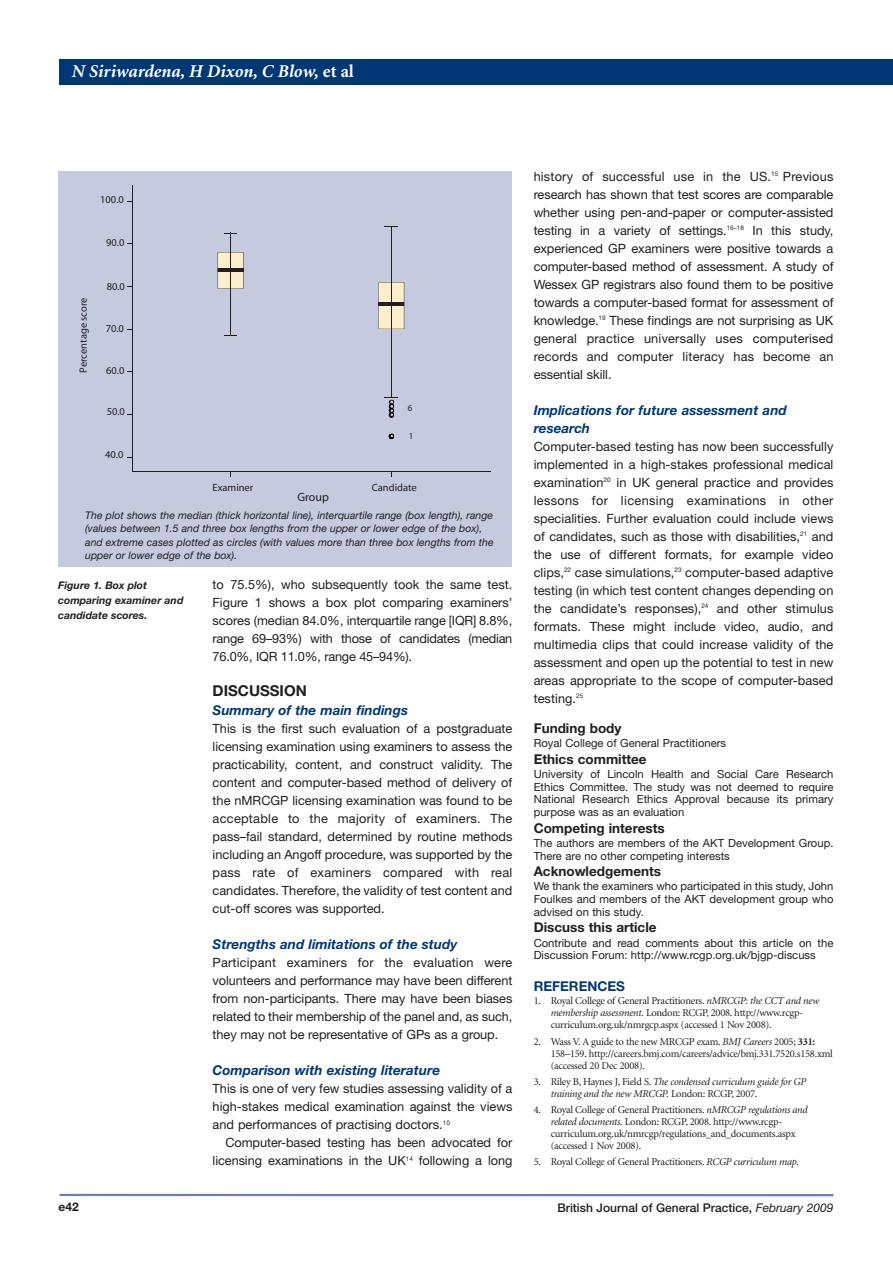
<style>
.page{position:relative;width:893px;height:1263px;background:#fff}
.page>*{position:absolute;margin:0;border:0;box-sizing:border-box;transform-origin:0 0}
.t1{font:italic 700 18px "Minion";color:#fff}
.t2{font:700 15px "Helvetica Neue";color:#231f20}
.t3{font:italic 700 13.5px/18px "Helvetica Neue";color:#013775}
.t4{font:700 13.5px "Helvetica Neue";color:#231f20}
.t5{font:13.5px "Helvetica Neue Bold TT";color:#231f20}
.t6{font:700 13.5px "Helvetica Neue";color:#013775}
.t7{font:12.75px/18px "Helvetica Neue";letter-spacing:-.005em;color:#231f20;text-align:justify}
.t8{font:500 12px "Helvetica Neue";color:#231f20}
.t9{font:12px "Myriad";color:#231f20}
.t10{font:700 12px "Helvetica Neue";color:#231f20}
.t11{font:11.25px/12.8px "Helvetica Neue";color:#231f20;text-align:justify}
.t12{font:10.5px/12px "Minion";letter-spacing:-.025em;color:#231f20}
.t13{font:italic 10.5px/13.5px "Helvetica Neue";color:#231f20}
.t14{font:italic 10.5px/12px "Minion";letter-spacing:-.025em;color:#231f20}
.t15{font:10.5px "Myriad";color:#231f20}
.t16{font:italic 700 10.5px/15px "Helvetica Neue";color:#231f20}
.t17{font:9px "Myriad";color:#231f20}
.s1{font-style:normal}
.s2{font-style:italic}
.s3{font-weight:700}
.s4{font-weight:400;font-style:italic}
</style>
<div class="page">
<hr style="left:60px;top:1194px;width:773px;height:2px;background:#6e7fad">
<div style="left:60px;top:60px;width:833px;height:25px;background:#013775"></div>
<div style="left:58px;top:172px;width:453px;height:394px;background:#c5cadf"></div>
<div style="left:379px;top:282px;width:25px;height:48px;background:#d3c7ad"></div>
<hr style="left:132px;top:186px;width:1px;height:286px;background:#231f20">
<hr style="left:132px;top:471px;width:358px;height:1px;background:#231f20">
<svg style="left:224px;top:233px;width:13px;height:1px"></svg>
<hr style="left:230px;top:233px;width:1px;height:103px;background:#231f20">
<svg style="left:224px;top:335px;width:13px;height:1px"></svg>
<hr style="left:391px;top:227px;width:1px;height:171px;background:#231f20">
<svg style="left:218px;top:252px;width:25px;height:37px"></svg>
<svg style="left:378px;top:282px;width:26px;height:47px"></svg>
<svg style="left:389px;top:434px;width:5px;height:5px"></svg>
<svg style="left:388px;top:399px;width:7px;height:19px"></svg>
<h1 class="t1" style="left:72px;top:64px;width:284px">N Siriwardena, H Dixon, C Blow, <span class="s1">et al</span></h1>
<p class="t15" style="left:100px;top:196px;width:25px">100.0</p>
<p class="t15" style="left:79px;top:372px;width:76px;rotate:-90deg">Percentage score</p>
<p class="t15" style="left:106px;top:238px;width:20px">90.0</p>
<p class="t15" style="left:107px;top:282px;width:20px">80.0</p>
<p class="t15" style="left:106px;top:324px;width:20px">70.0</p>
<p class="t15" style="left:106px;top:367px;width:20px">60.0</p>
<p class="t15" style="left:107px;top:407px;width:20px">50.0</p>
<p class="t15" style="left:105px;top:450px;width:20px">40.0</p>
<p class="t17" style="left:408px;top:405px;width:6px">6</p>
<p class="t17" style="left:409px;top:433px;width:6px">1</p>
<p class="t15" style="left:213px;top:483px;width:42px">Examiner</p>
<p class="t15" style="left:372px;top:484px;width:46px">Candidate</p>
<p class="t9" style="left:297px;top:492px;width:33px">Group</p>
<p class="t13" style="left:85px;top:509px;width:410px">The plot shows the median (thick horizontal line), interquartile range (box length), range (values between 1.5 and three box lengths from the upper or lower edge of the box), and extreme cases plotted as circles (with values more than three box lengths from the upper or lower edge of the box).</p>
<p class="t16" style="left:58px;top:579px;width:127px">Figure 1. Box plot comparing examiner and candidate scores.</p>
<p class="t7" style="left:213px;top:577px;width:301px">to 75.5%), who subsequently took the same test.<br>Figure 1 shows a box plot comparing examiners’ scores (median 84.0%, interquartile range [IQR] 8.8%, range 69–93%) with those of candidates (median 76.0%, IQR 11.0%, range 45–94%).</p>
<p class="t2" style="left:213px;top:685px;width:96px">DISCUSSION</p>
<p class="t3" style="left:213px;top:702px;width:197px">Summary of the main findings</p>
<p class="t7" style="left:213px;top:721px;width:301px">This is the first such evaluation of a postgraduate licensing examination using examiners to assess the practicability, content, and construct validity. The content and computer-based method of delivery of the nMRCGP licensing examination was found to be acceptable to the majority of examiners. The pass–fail standard, determined by routine methods including an Angoff procedure, was supported by the pass rate of examiners compared with real candidates. Therefore, the validity of test content and cut-off scores was supported.</p>
<p class="t3" style="left:213px;top:936px;width:246px">Strengths and limitations of the study</p>
<p class="t7" style="left:213px;top:955px;width:301px">Participant examiners for the evaluation were volunteers and performance may have been different from non-participants. There may have been biases related to their membership of the panel and, as such, they may not be representative of GPs as a group.</p>
<p class="t3" style="left:213px;top:1062px;width:229px">Comparison with existing literature</p>
<p class="t7" style="left:213px;top:1081px;width:301px">This is one of very few studies assessing validity of a high-stakes medical examination against the views and performances of practising doctors.<sup>10</sup></p>
<p class="t7" style="left:213px;top:1135px;width:301px;text-align:right">Computer-based testing has been advocated for licensing examinations in the UK<sup>14</sup> following a long</p>
<p class="t10" style="left:58px;top:1202px;width:22px">e42</p>
<p class="t7" style="left:534px;top:168px;width:301px">history of successful use in the US.<sup>15</sup> Previous research has shown that test scores are comparable whether using pen-and-paper or computer-assisted testing in a variety of settings.<sup>16–18</sup> In this study, experienced GP examiners were positive towards a computer-based method of assessment. A study of Wessex GP registrars also found them to be positive towards a computer-based format for assessment of knowledge.<sup>19</sup> These findings are not surprising as UK general practice universally uses computerised records and computer literacy has become an essential skill.</p>
<p class="t3" style="left:534px;top:402px;width:255px">Implications for future assessment and research</p>
<p class="t7" style="left:534px;top:438px;width:301px">Computer-based testing has now been successfully implemented in a high-stakes professional medical examination<sup>20</sup> in UK general practice and provides lessons for licensing examinations in other specialities. Further evaluation could include views of candidates, such as those with disabilities,<sup>21</sup> and the use of different formats, for example video clips,<sup>22</sup> case simulations,<sup>23</sup> computer-based adaptive testing (in which test content changes depending on the candidate’s responses),<sup>24</sup> and other stimulus formats. These might include video, audio, and multimedia clips that could increase validity of the assessment and open up the potential to test in new areas appropriate to the scope of computer-based testing.<sup>25</sup></p>
<p class="t4" style="left:534px;top:723px;width:89px">Funding body</p>
<p class="t11" style="left:534px;top:738px;width:194px">Royal College of General Practitioners</p>
<p class="t4" style="left:534px;top:754px;width:115px">Ethics committee</p>
<p class="t11" style="left:534px;top:768px;width:301px">University of Lincoln Health and Social Care Research Ethics Committee. The study was not deemed to require National Research Ethics Approval because its primary purpose was as an evaluation</p>
<p class="t4" style="left:534px;top:823px;width:133px">Competing interests</p>
<p class="t11" style="left:534px;top:837px;width:301px">The authors are members of the AKT Development Group.<br>There are no other competing interests</p>
<p class="t4" style="left:534px;top:866px;width:129px">Acknowledgements</p>
<p class="t11" style="left:534px;top:881px;width:301px">We thank the examiners who participated in this study, John Foulkes and members of the AKT development group who advised on this study.</p>
<p class="t5" style="left:534px;top:919px;width:124px">Discuss this article</p>
<p class="t11" style="left:534px;top:937px;width:301px">Contribute and read comments about this article on the<br>Discussion Forum: http://www.rcgp.org.uk/bjgp-discuss</p>
<p class="t6" style="left:534px;top:981px;width:93px">REFERENCES</p>
<p class="t12" style="left:551px;top:996px;width:270px;text-indent:-17px">1. Royal College of General Practitioners. <span class="s2">nMRCGP: the CCT and new membership assessment.</span> London: RCGP, 2008. http://www.rcgp&shy;curriculum.org.uk/nmrgcp.aspx (accessed 1 Nov 2008).</p>
<p class="t12" style="left:551px;top:1036px;width:284px;text-indent:-17px">2. Wass V. A guide to the new MRCGP exam. <span class="s2">BMJ Careers</span> 2005; <span class="s3">331:<br></span>158–159. http://careers.bmj.com/careers/advice/bmj.331.7520.s158.xml (accessed 20 Dec 2008).</p>
<p class="t14" style="left:551px;top:1076px;width:257px;text-indent:-17px"><span class="s1">3. Riley B, Haynes J, Field S.</span> The condensed curriculum guide for GP training and the new MRCGP. <span class="s1">London: RCGP, 2007.</span></p>
<p class="t12" style="left:551px;top:1104px;width:258px;text-indent:-17px">4. Royal College of General Practitioners. <span class="s2">nMRCGP regulations and related documents.</span> London: RCGP, 2008. http://www.rcgp&shy;curriculum.org.uk/nmrcgp/regulations_and_documents.aspx (accessed 1 Nov 2008).</p>
<p class="t12" style="left:534px;top:1157px;width:267px">5. Royal College of General Practitioners. <span class="s2">RCGP curriculum map.</span></p>
<p class="t8" style="left:557px;top:1203px;width:278px">British Journal of General Practice, <span class="s4">February 2009</span></p>
</div>
